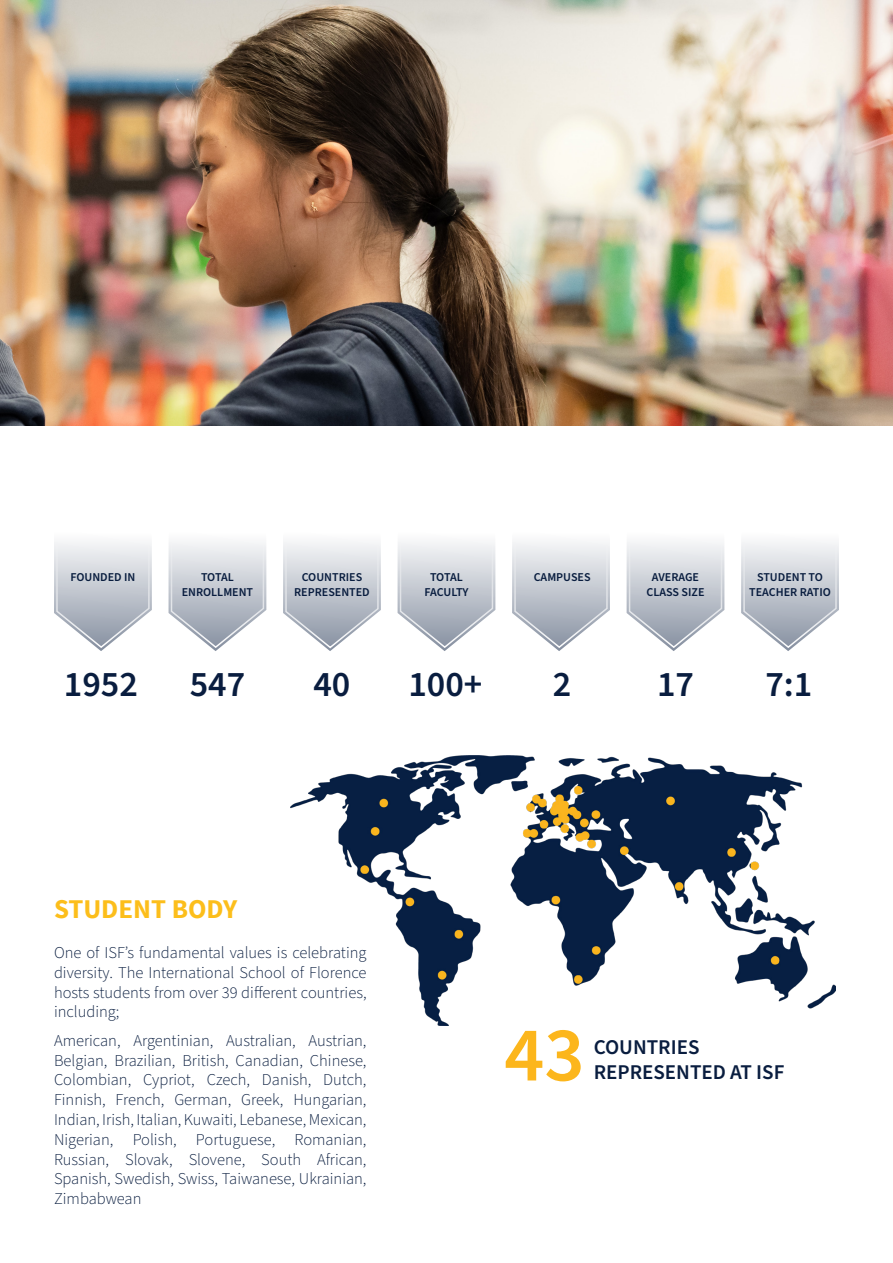
<style>
.page{position:relative;width:893px;height:1263px;background:#fff}
.page>*{position:absolute;margin:0;border:0;box-sizing:border-box;transform-origin:0 0}
.t1{font:600 78px "Source Sans Pro";color:#fcb61c}
.t2{font:600 36px "Source Sans Pro";color:#091d3f}
.t3{font:700 27px "Source Sans Pro";color:#fcbe1b}
.t4{font:600 21px "Source Sans Pro";color:#091d3f}
.t5{font:300 16.5px/19.8px "Source Sans Pro";color:#091d3f;text-align:justify}
.t6{font:600 12px "Source Sans Pro";color:#091d3f}
</style>
<div class="page">
<img style="left:0;top:0;width:893px;height:425px">
<img style="left:291px;top:755px;width:544px;height:270px">
<svg style="left:54px;top:542px;width:98px;height:109px"></svg>
<svg style="left:169px;top:542px;width:97px;height:109px"></svg>
<svg style="left:283px;top:542px;width:98px;height:109px"></svg>
<svg style="left:512px;top:542px;width:98px;height:109px"></svg>
<svg style="left:627px;top:542px;width:97px;height:109px"></svg>
<svg style="left:741px;top:542px;width:98px;height:109px"></svg>
<svg style="left:398px;top:542px;width:97px;height:109px"></svg>
<p class="t6" style="left:70px;top:569px;width:67px">FOUNDED IN</p>
<p class="t6" style="left:201px;top:569px;width:34px">TOTAL</p>
<p class="t6" style="left:182px;top:583px;width:73px">ENROLLMENT</p>
<p class="t6" style="left:302px;top:569px;width:62px">COUNTRIES</p>
<p class="t6" style="left:534px;top:569px;width:58px">CAMPUSES</p>
<p class="t6" style="left:294px;top:583px;width:77px">REPRESENTED</p>
<p class="t6" style="left:430px;top:569px;width:34px">TOTAL</p>
<p class="t6" style="left:425px;top:583px;width:45px">FACULTY</p>
<p class="t6" style="left:652px;top:569px;width:49px">AVERAGE</p>
<p class="t6" style="left:647px;top:583px;width:59px">CLASS SIZE</p>
<p class="t6" style="left:757px;top:569px;width:67px">STUDENT TO</p>
<p class="t6" style="left:749px;top:583px;width:83px">TEACHER RATIO</p>
<p class="t2" style="left:64px;top:660px;width:76px">1952</p>
<p class="t2" style="left:190px;top:660px;width:57px">547</p>
<p class="t2" style="left:313px;top:660px;width:39px">40</p>
<p class="t2" style="left:408px;top:660px;width:76px">100+</p>
<p class="t2" style="left:553px;top:660px;width:20px">2</p>
<p class="t2" style="left:657px;top:660px;width:39px">17</p>
<p class="t2" style="left:765px;top:660px;width:49px">7:1</p>
<p class="t3" style="left:54px;top:892px;width:185px">STUDENT BODY</p>
<p class="t5" style="left:54px;top:943px;width:314px">One of ISF’s fundamental values is celebrating diversity. The International School of Florence hosts students from over 39 different countries, including;</p>
<p class="t5" style="left:54px;top:1031px;width:314px">American, Argentinian, Australian, Austrian, Belgian, Brazilian, British, Canadian, Chinese, Colombian, Cypriot, Czech, Danish, Dutch, Finnish, French, German, Greek, Hungarian, Indian, Irish, Italian, Kuwaiti, Lebanese, Mexican, Nigerian, Polish, Portuguese, Romanian, Russian, Slovak, Slovene, South African, Spanish, Swedish, Swiss, Taiwanese, Ukrainian, Zimbabwean</p>
<p class="t1" style="left:504px;top:1002px;width:82px">43</p>
<p class="t4" style="left:594px;top:1033px;width:107px">COUNTRIES</p>
<p class="t4" style="left:594px;top:1058px;width:192px">REPRESENTED AT ISF</p>
</div>
